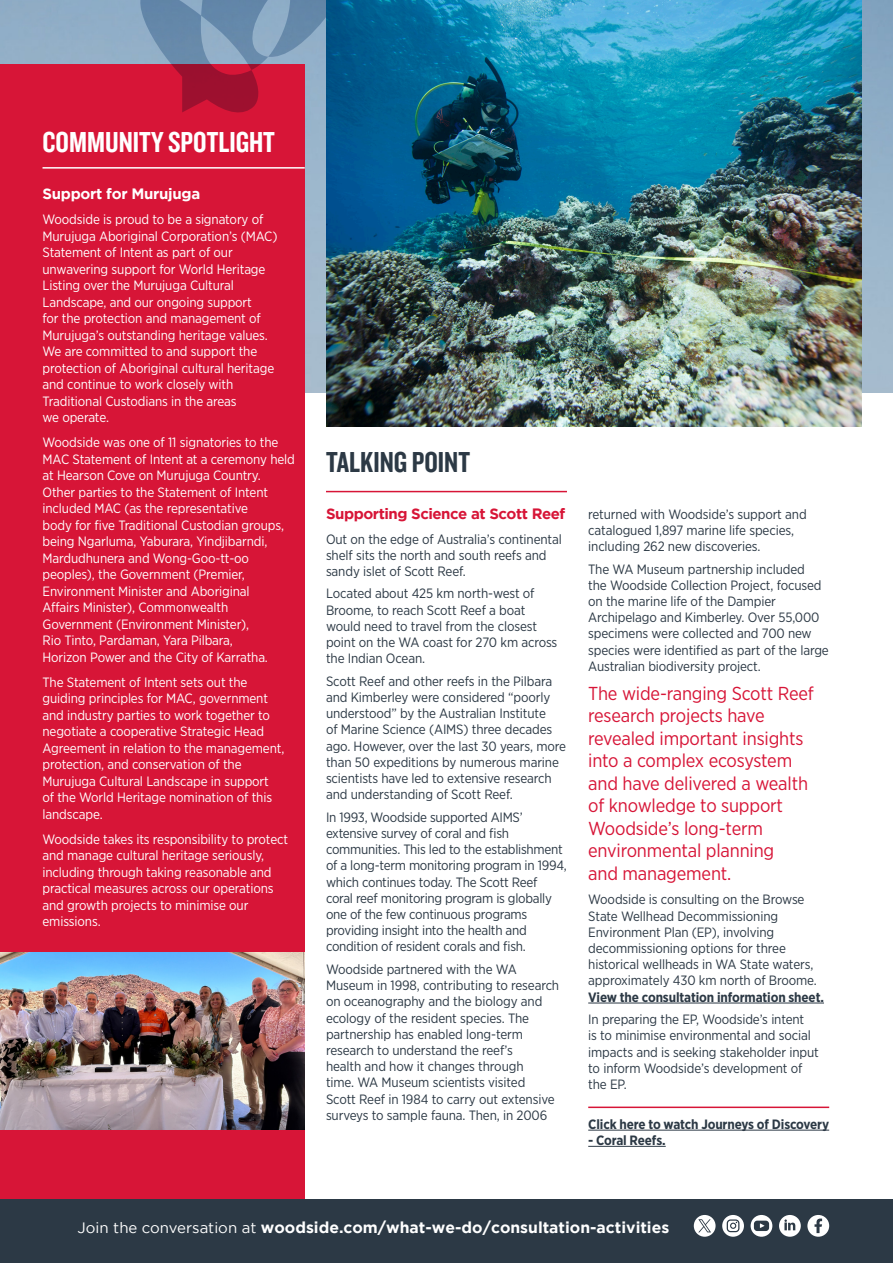
<style>
.page{position:relative;width:893px;height:1263px;background:#fff}
.page>*{position:absolute;margin:0;border:0;box-sizing:border-box;transform-origin:0 0}
.t1{font:30px "Knockout 49 Liteweight";color:#fff}
.t2{font:30px "Knockout 49 Liteweight";color:#2c3945}
.Body_text{font:18.75px/22.5px "Gotham Narrow";letter-spacing:-.01em;color:#d71537}
.t3{font:700 15.75px "Gotham";color:#fff}
.Body_text-2{font:700 15px "Gotham";letter-spacing:-.03em;color:#d71537}
.Body_text-3{font:700 15px "Gotham";letter-spacing:-.02em;color:#fff}
.Body_text-4{font:13.5px/16.2px "Gotham Narrow";letter-spacing:-.01em;color:#2c3945}
.Body_text-5{font:13.5px/16.5px "Gotham Narrow";letter-spacing:-.01em;color:#fff}
.Body_text-6{font:700 13.5px "Gotham Narrow";letter-spacing:-.01em;color:#2c3945}
.s1{font-weight:700}
.s2{font-weight:400;font-size:15px}
</style>
<div class="page">
<img style="left:0;top:0;width:893px;height:393px">
<div style="left:0;top:65px;width:305px;height:1153px;background:#d71537"></div>
<img style="left:139px;top:0;width:187px;height:114px">
<div style="left:0;top:1199px;width:893px;height:64px;background:#2c3945"></div>
<hr style="left:43px;top:167px;width:262px;height:2px;background:#fff">
<img style="left:326px;top:0;width:535px;height:427px">
<hr style="left:588px;top:1003px;width:236px;height:1px;background:#2c3945">
<hr style="left:326px;top:491px;width:241px;height:1px;background:#d71537">
<hr style="left:588px;top:1130px;width:241px;height:1px;background:#2c3945">
<hr style="left:588px;top:1146px;width:78px;height:1px;background:#2c3945">
<hr style="left:588px;top:1106px;width:241px;height:2px;background:#d71537">
<img style="left:0;top:952px;width:305px;height:178px">
<svg style="left:779px;top:1215px;width:22px;height:22px"></svg>
<svg style="left:807px;top:1215px;width:22px;height:22px"></svg>
<div style="left:751px;top:1215px;width:21px;height:22px;background:#fff;border-radius:50%"></div>
<svg style="left:754px;top:1220px;width:15px;height:11px"></svg>
<svg style="left:722px;top:1215px;width:22px;height:22px"></svg>
<svg style="left:727px;top:1219px;width:12px;height:13px"></svg>
<svg style="left:694px;top:1215px;width:22px;height:22px"></svg>
<svg style="left:698px;top:1219px;width:13px;height:13px"></svg>
<p class="t1" style="left:43px;top:123px;width:234px">COMMUNITY SPOTLIGHT</p>
<p class="Body_text-3" style="left:43px;top:185px;width:159px">Support for Murujuga</p>
<p class="Body_text-5" style="left:43px;top:211px;width:236px">Woodside is proud to be a signatory of Murujuga Aboriginal Corporation’s (MAC)<br>Statement of Intent as part of our unwavering support for World Heritage Listing over the Murujuga Cultural Landscape, and our ongoing support<br>for the protection and management of Murujuga’s outstanding heritage values.<br>We are committed to and support the protection of Aboriginal cultural heritage and continue to work closely with Traditional Custodians in the areas<br>we operate.</p>
<p class="Body_text-5" style="left:43px;top:434px;width:254px">Woodside was one of 11 signatories to the MAC Statement of Intent at a ceremony held at Hearson Cove on Murujuga Country.<br>Other parties to the Statement of Intent included MAC (as the representative<br>body for five Traditional Custodian groups, being Ngarluma, Yaburara, Yindjibarndi, Mardudhunera and Wong-Goo-tt-oo peoples), the Government (Premier, Environment Minister and Aboriginal<br>Affairs Minister), Commonwealth Government (Environment Minister),<br>Rio Tinto, Pardaman, Yara Pilbara,<br>Horizon Power and the City of Karratha.</p>
<p class="Body_text-5" style="left:43px;top:673px;width:243px">The Statement of Intent sets out the guiding principles for MAC, government and industry parties to work together to negotiate a cooperative Strategic Head Agreement in relation to the management, protection, and conservation of the Murujuga Cultural Landscape in support<br>of the World Heritage nomination of this landscape.</p>
<p class="Body_text-5" style="left:43px;top:830px;width:247px">Woodside takes its responsibility to protect and manage cultural heritage seriously, including through taking reasonable and practical measures across our operations and growth projects to minimise our emissions.</p>
<p class="t2" style="left:326px;top:443px;width:146px">TALKING POINT</p>
<p class="Body_text-2" style="left:326px;top:505px;width:241px">Supporting Science at Scott Reef</p>
<p class="Body_text-4" style="left:326px;top:530px;width:237px">Out on the edge of Australia’s continental shelf sits the north and south reefs and sandy islet of Scott Reef.</p>
<p class="Body_text-4" style="left:326px;top:585px;width:233px">Located about 425 km north-west of<br>Broome, to reach Scott Reef a boat would need to travel from the closest point on the WA coast for 270 km across the Indian Ocean.</p>
<p class="Body_text-4" style="left:326px;top:673px;width:242px">Scott Reef and other reefs in the Pilbara and Kimberley were considered “poorly understood” by the Australian Institute<br>of Marine Science (AIMS) three decades ago. However, over the last 30 years, more than 50 expeditions by numerous marine scientists have led to extensive research and understanding of Scott Reef.</p>
<p class="Body_text-4" style="left:326px;top:809px;width:242px">In 1993, Woodside supported AIMS’ extensive survey of coral and fish communities. This led to the establishment of a long-term monitoring program in 1994, which continues today. The Scott Reef coral reef monitoring program is globally one of the few continuous programs providing insight into the health and condition of resident corals and fish.</p>
<p class="Body_text-4" style="left:326px;top:961px;width:235px">Woodside partnered with the WA Museum in 1998, contributing to research on oceanography and the biology and ecology of the resident species. The partnership has enabled long-term research to understand the reef’s<br>health and how it changes through<br>time. WA Museum scientists visited<br>Scott Reef in 1984 to carry out extensive surveys to sample fauna. Then, in 2006</p>
<p class="Body_text-4" style="left:588px;top:505px;width:220px">returned with Woodside’s support and catalogued 1,897 marine life species, including 262 new discoveries.</p>
<p class="Body_text-4" style="left:588px;top:560px;width:242px">The WA Museum partnership included<br>the Woodside Collection Project, focused on the marine life of the Dampier Archipelago and Kimberley. Over 55,000 specimens were collected and 700 new species were identified as part of the large Australian biodiversity project.</p>
<p class="Body_text" style="left:588px;top:681px;width:227px">The wide-ranging Scott Reef research projects have revealed important insights into a complex ecosystem and have delivered a wealth of knowledge to support<br>Woodside’s long-term environmental planning<br>and management.</p>
<p class="Body_text-4" style="left:588px;top:891px;width:237px">Woodside is consulting on the Browse State Wellhead Decommissioning Environment Plan (EP), involving decommissioning options for three historical wellheads in WA State waters, approximately 430 km north of Broome.<br><span class="s1">View the consultation information sheet.</span></p>
<p class="Body_text-4" style="left:588px;top:1011px;width:232px">In preparing the EP, Woodside’s intent<br>is to minimise environmental and social impacts and is seeking stakeholder input to inform Woodside’s development of the EP.</p>
<p class="Body_text-6" style="left:588px;top:1115px;width:242px">Click here to watch Journeys of Discovery</p>
<p class="Body_text-6" style="left:588px;top:1131px;width:79px">- Coral Reefs.</p>
<p class="t3" style="left:78px;top:1218px;width:593px"><span class="s2">Join the conversation at</span> woodside.com/what-we-do/consultation-activities</p>
</div>
